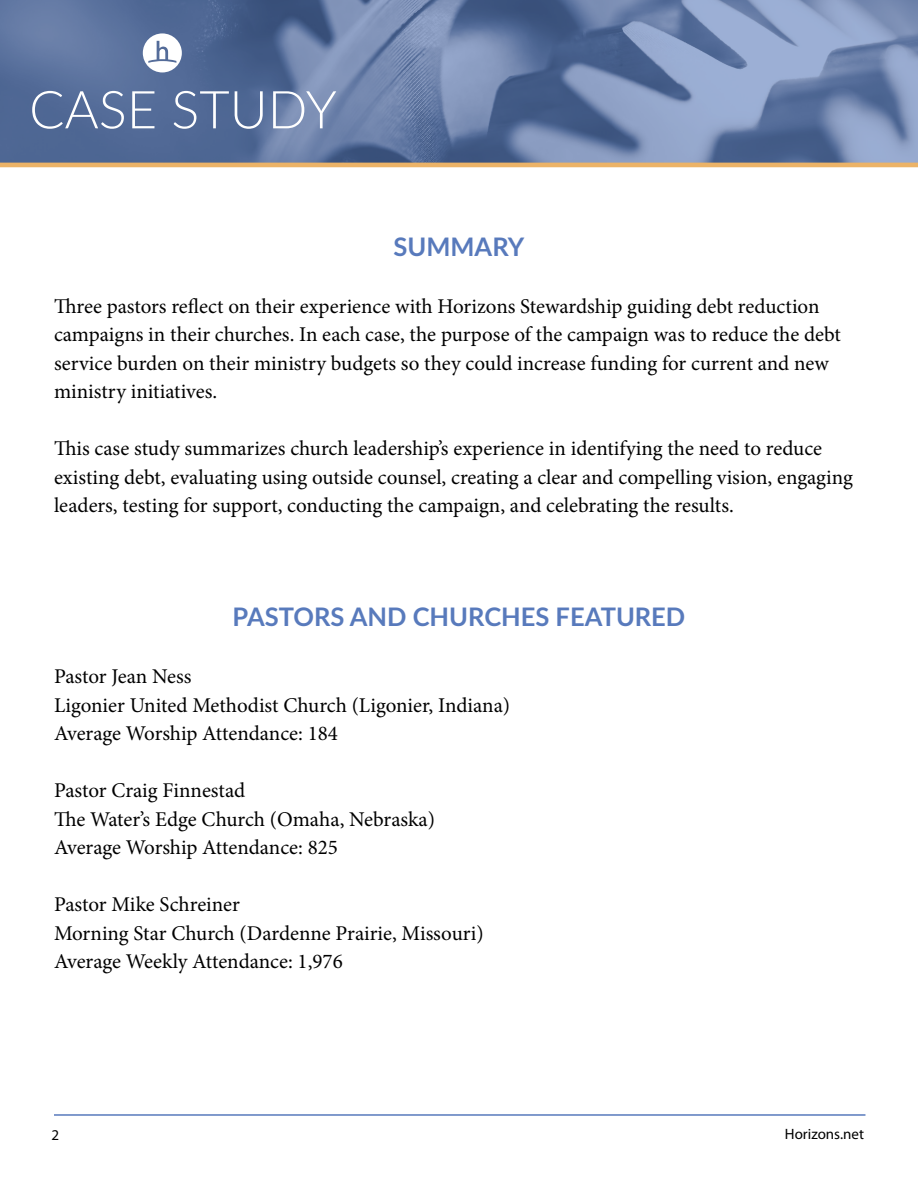
<style>
.page{position:relative;width:918px;height:1188px;background:#fff}
.page>*{position:absolute;margin:0;border:0;box-sizing:border-box;transform-origin:0 0}
.t1{font:300 52.35px "Lato";color:#fff}
.t2{font:700 25.5px "Lato";color:#587abc}
.t3{font:21px/28.5px "Minion Pro";color:#000}
.t4{font:15px "Myriad Pro";color:#000}
</style>
<div class="page">
<hr style="left:54px;top:1114px;width:811px;height:2px;background:#587abc">
<svg style="left:0;top:0;width:918px;height:163px;background:#687ea7"></svg>
<hr style="left:0;top:163px;width:918px;height:4px;background:#ecb367">
<svg style="left:143px;top:33px;width:39px;height:39px"></svg>
<h1 class="t1" style="left:29px;top:73px;width:309px">CASE STUDY</h1>
<p class="t2" style="left:394px;top:228px;width:132px">SUMMARY</p>
<p class="t3" style="left:54px;top:292px;width:788px">Three pastors reflect on their experience with Horizons Stewardship guiding debt reduction campaigns in their churches. In each case, the purpose of the campaign was to reduce the debt service burden on their ministry budgets so they could increase funding for current and new ministry initiatives.</p>
<p class="t3" style="left:54px;top:435px;width:801px">This case study summarizes church leadership’s experience in identifying the need to reduce existing debt, evaluating using outside counsel, creating a clear and compelling vision, engaging leaders, testing for support, conducting the campaign, and celebrating the results.</p>
<p class="t2" style="left:233px;top:598px;width:454px">PASTORS AND CHURCHES FEATURED</p>
<p class="t3" style="left:54px;top:663px;width:458px">Pastor Jean Ness<br>Ligonier United Methodist Church (Ligonier, Indiana)<br>Average Worship Attendance: 184</p>
<p class="t3" style="left:54px;top:777px;width:383px">Pastor Craig Finnestad<br>The Water’s Edge Church (Omaha, Nebraska)<br>Average Worship Attendance: 825</p>
<p class="t3" style="left:54px;top:891px;width:431px">Pastor Mike Schreiner<br>Morning Star Church (Dardenne Prairie, Missouri)<br>Average Weekly Attendance: 1,976</p>
<p class="t4" style="left:52px;top:1126px;width:9px">2</p>
<p class="t4" style="left:785px;top:1125px;width:81px">Horizons.net</p>
</div>
